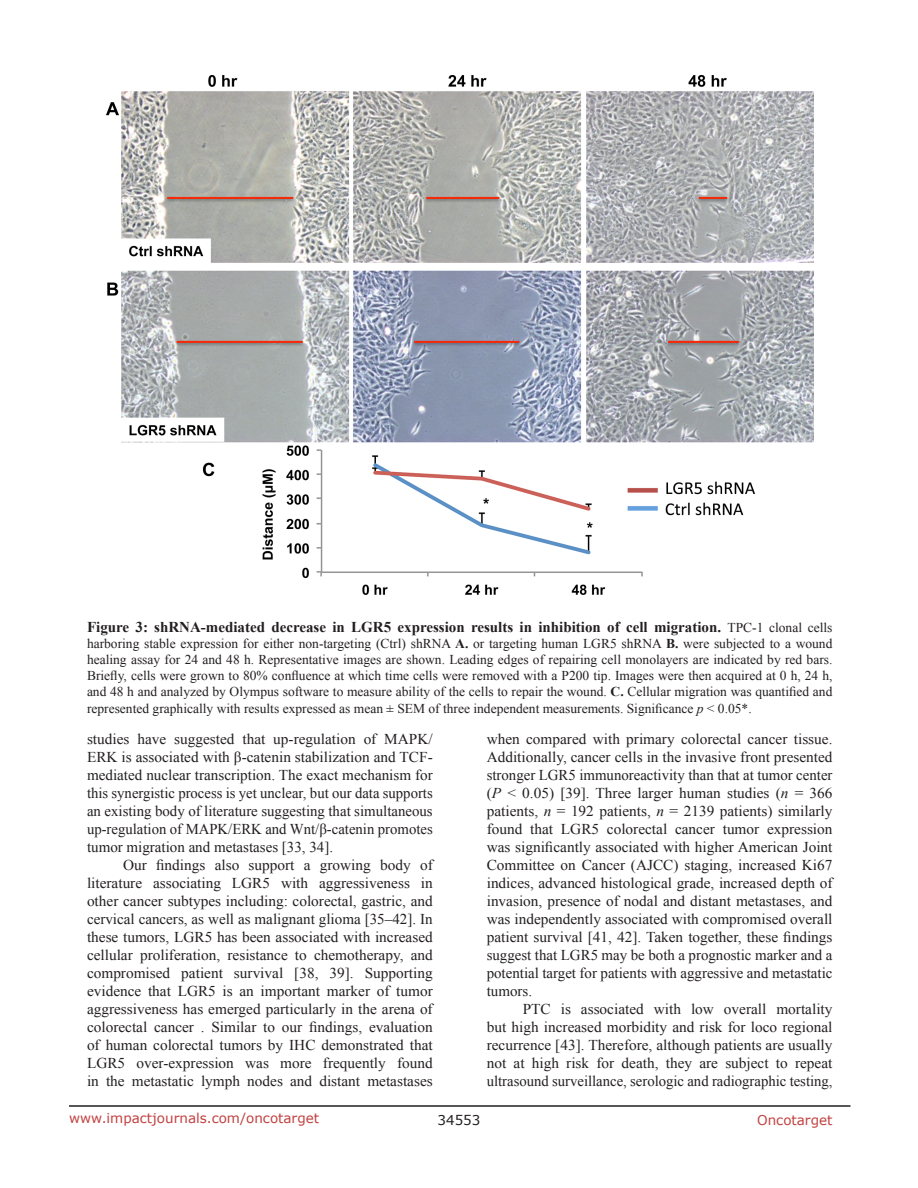
<style>
.page{position:relative;width:918px;height:1188px;background:#fff}
.page>*{position:absolute;margin:0;border:0;box-sizing:border-box;transform-origin:0 0}
.BodyText{font:15px/18px "Times New Roman";color:#231f20;text-align:justify}
.FigureText{font:700 15px "Times New Roman";color:#231f20}
.FigureText-2{font:13.5px/16.2px "Times New Roman";color:#231f20;text-align:justify}
.t1{font:13.5px "Verdana";color:#c24141}
.t2{font:13.5px "Verdana";color:#231f20}
.s1{font-weight:400;font-size:13.5px}
.s2{font-weight:700}
.s3{font-style:italic}
</style>
<div class="page">
<hr style="left:69px;top:1105px;width:781px;height:2px;background:#231f20">
<img style="left:106px;top:75px;width:707px;height:519px">
<p class="FigureText" style="left:87px;top:616px;width:747px">Figure 3: shRNA-mediated decrease in LGR5 expression results in inhibition of cell migration. <span class="s1">TPC-1 clonal cells</span></p>
<p class="FigureText-2" style="left:87px;top:635px;width:747px">harboring stable expression for either non-targeting (Ctrl) shRNA <span class="s2">A.</span> or targeting human LGR5 shRNA <span class="s2">B.</span> were subjected to a wound healing assay for 24 and 48 h. Representative images are shown. Leading edges of repairing cell monolayers are indicated by red bars.<br>Briefly, cells were grown to 80% confluence at which time cells were removed with a P200 tip. Images were then acquired at 0 h, 24 h, and 48 h and analyzed by Olympus software to measure ability of the cells to repair the wound. <span class="s2">C.</span> Cellular migration was quantified and represented graphically with results expressed as mean ± SEM of three independent measurements. Significance <span class="s3">p</span> &lt; 0.05*.</p>
<p class="BodyText" style="left:87px;top:730px;width:347px">studies have suggested that up-regulation of MAPK/ ERK is associated with β-catenin stabilization and TCF&shy;mediated nuclear transcription. The exact mechanism for this synergistic process is yet unclear, but our data supports an existing body of literature suggesting that simultaneous up-regulation of MAPK/ERK and Wnt/β-catenin promotes tumor migration and metastases [33, 34].</p>
<p class="BodyText" style="left:87px;top:856px;width:347px;text-indent:36px">Our findings also support a growing body of literature associating LGR5 with aggressiveness in other cancer subtypes including: colorectal, gastric, and cervical cancers, as well as malignant glioma [35–42]. In these tumors, LGR5 has been associated with increased cellular proliferation, resistance to chemotherapy, and compromised patient survival [38, 39]. Supporting evidence that LGR5 is an important marker of tumor aggressiveness has emerged particularly in the arena of colorectal cancer . Similar to our findings, evaluation of human colorectal tumors by IHC demonstrated that LGR5 over-expression was more frequently found in the metastatic lymph nodes and distant metastases</p>
<p class="BodyText" style="left:487px;top:730px;width:347px">when compared with primary colorectal cancer tissue.<br>Additionally, cancer cells in the invasive front presented stronger LGR5 immunoreactivity than that at tumor center (<span class="s3">P</span> &lt; 0.05) [39]. Three larger human studies (<span class="s3">n</span> = 366 patients, <span class="s3">n</span> = 192 patients, <span class="s3">n</span> = 2139 patients) similarly found that LGR5 colorectal cancer tumor expression was significantly associated with higher American Joint Committee on Cancer (AJCC) staging, increased Ki67 indices, advanced histological grade, increased depth of invasion, presence of nodal and distant metastases, and was independently associated with compromised overall patient survival [41, 42]. Taken together, these findings suggest that LGR5 may be both a prognostic marker and a potential target for patients with aggressive and metastatic tumors.</p>
<p class="BodyText" style="left:487px;top:1000px;width:347px;text-indent:36px">PTC is associated with low overall mortality but high increased morbidity and risk for loco regional recurrence [43]. Therefore, although patients are usually not at high risk for death, they are subject to repeat ultrasound surveillance, serologic and radiographic testing,</p>
<p class="t1" style="left:69px;top:1109px;width:252px">www.impactjournals.com/oncotarget</p>
<p class="t2" style="left:438px;top:1111px;width:44px">34553</p>
<p class="t1" style="left:757px;top:1111px;width:77px">Oncotarget</p>
</div>
